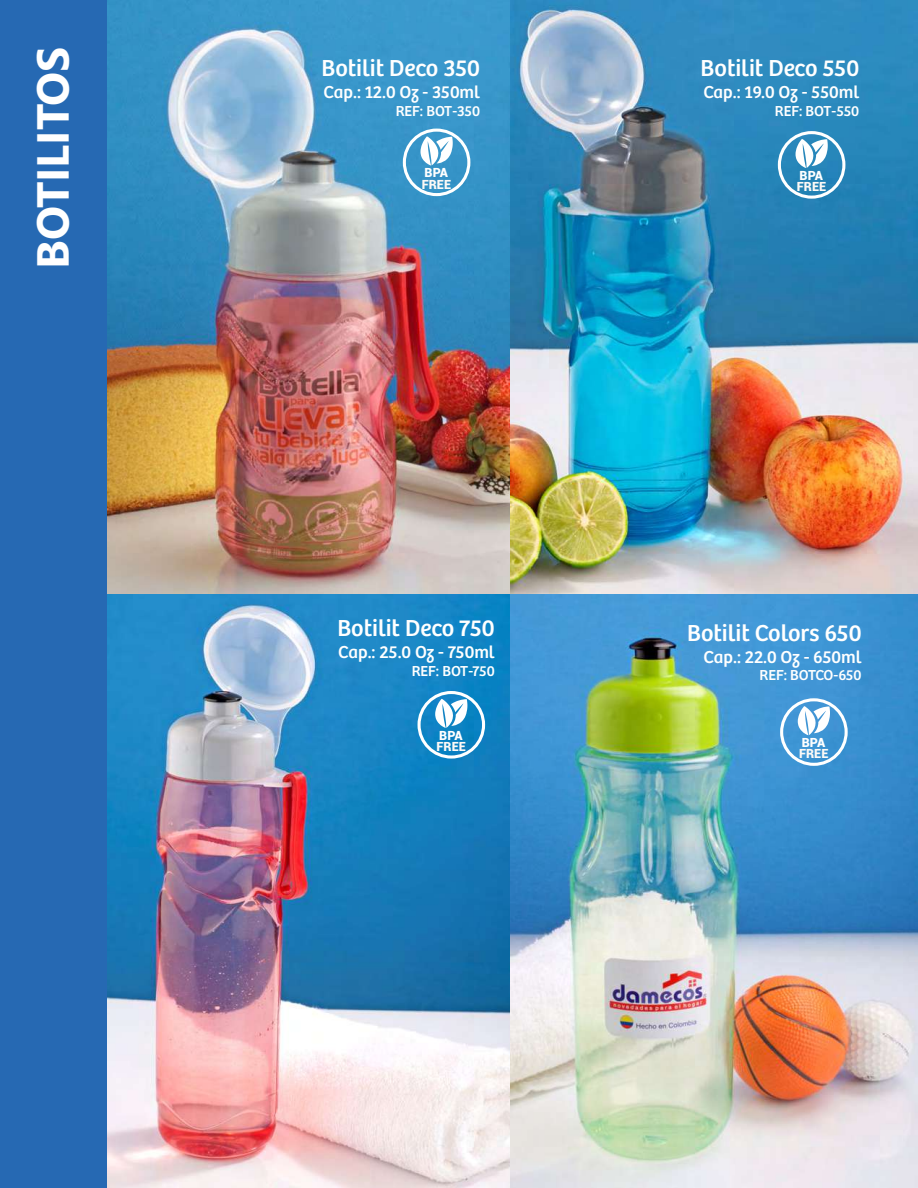
<style>
.page{position:relative;width:918px;height:1188px;background:#fff}
.page>*{position:absolute;margin:0;border:0;box-sizing:border-box;transform-origin:0 0}
.t1{font:700 45px "Nirmala UI";color:#fff}
.t2{font:24px "Bree";color:#fff}
.t3{font:18px "Bree";color:#fff}
.t4{font:15px "Bree";color:#fff}
.t5{font:900 12.75px "Roboto";color:#fcf9f6}
.t6{font:900 12.75px "Roboto";letter-spacing:-.045em;color:#fff}
</style>
<div class="page">
<img style="left:106px;top:0;width:812px;height:1188px">
<div style="left:0;top:0;width:106px;height:1188px;background:#2669b3"></div>
<svg style="left:403px;top:129px;width:67px;height:67px"></svg>
<svg style="left:778px;top:131px;width:67px;height:68px"></svg>
<svg style="left:418px;top:691px;width:67px;height:68px"></svg>
<svg style="left:780px;top:698px;width:68px;height:68px"></svg>
<h1 class="t1" style="left:36px;top:269px;width:224px;rotate:-90deg">BOTILITOS</h1>
<h2 class="t2" style="left:701px;top:59px;width:160px">Botilit Deco 550</h2>
<h2 class="t2" style="left:322px;top:59px;width:160px">Botilit Deco 350</h2>
<p class="t3" style="left:324px;top:85px;width:158px">Cap.: 12.0 Oz - 350ml</p>
<p class="t4" style="left:396px;top:105px;width:86px">REF: BOT-350</p>
<p class="t3" style="left:703px;top:85px;width:157px">Cap.: 19.0 Oz - 550ml</p>
<p class="t4" style="left:775px;top:105px;width:86px">REF: BOT-550</p>
<p class="t6" style="left:425px;top:168px;width:25px">BPA</p>
<p class="t5" style="left:422px;top:179px;width:31px">FREE</p>
<p class="t6" style="left:800px;top:170px;width:25px">BPA</p>
<p class="t5" style="left:797px;top:182px;width:31px">FREE</p>
<h2 class="t2" style="left:337px;top:619px;width:159px">Botilit Deco 750</h2>
<p class="t3" style="left:338px;top:645px;width:158px">Cap.: 25.0 Oz - 750ml</p>
<p class="t4" style="left:412px;top:665px;width:85px">REF: BOT-750</p>
<h2 class="t2" style="left:687px;top:624px;width:176px">Botilit Colors 650</h2>
<p class="t3" style="left:704px;top:650px;width:159px">Cap.: 22.0 Oz - 650ml</p>
<p class="t4" style="left:760px;top:670px;width:104px">REF: BOTCO-650</p>
<p class="t6" style="left:439px;top:730px;width:25px">BPA</p>
<p class="t5" style="left:436px;top:741px;width:31px">FREE</p>
<p class="t6" style="left:802px;top:738px;width:25px">BPA</p>
<p class="t5" style="left:799px;top:749px;width:31px">FREE</p>
</div>
